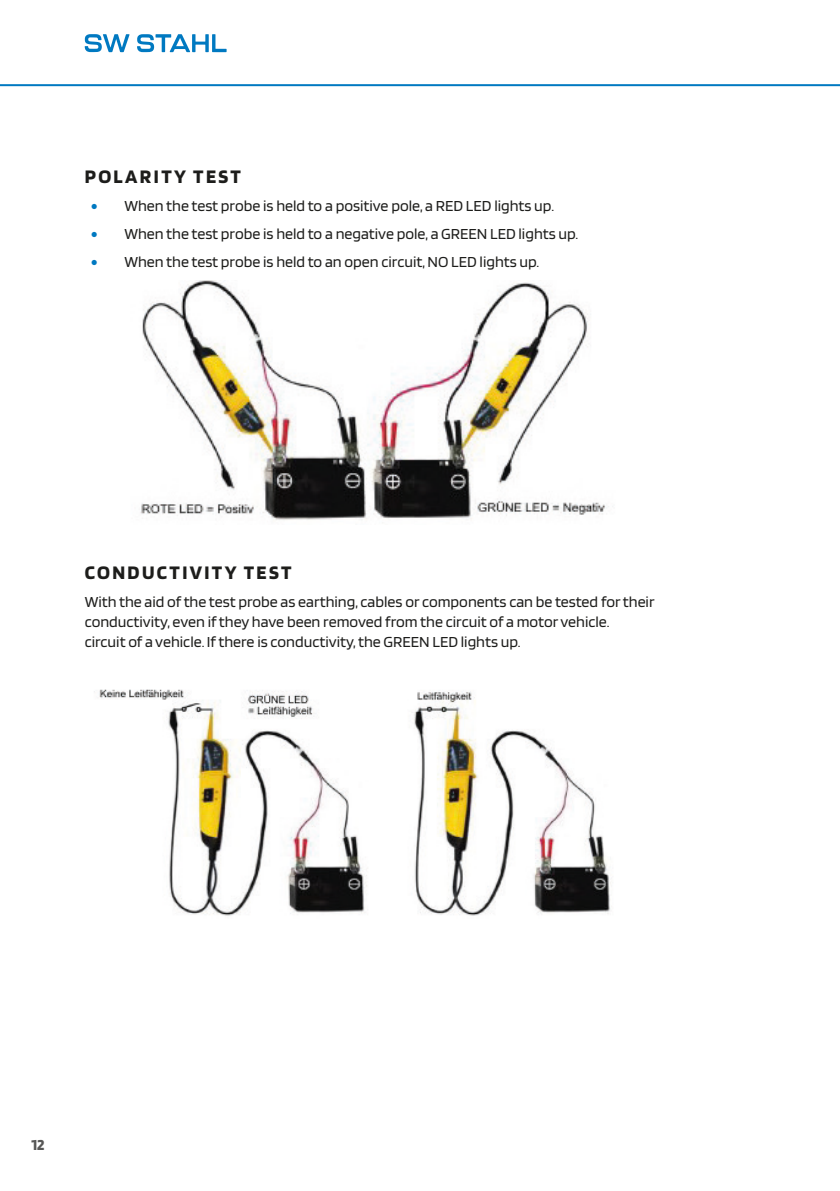
<style>
.page{position:relative;width:840px;height:1191px;background:#fff}
.page>*{position:absolute;margin:0;border:0;box-sizing:border-box;transform-origin:0 0}
.t1{font:700 20px "Blinker";letter-spacing:.12em;color:#1d1d1b}
.t2{font:16px/20px "Blinker";color:#1d1d1b}
.t3{font:700 16px "Blinker";color:#575756}
.s1{font-family:"Minion Pro";font-weight:700;font-stretch:condensed;font-size:20px;color:#0079c1}
</style>
<div class="page">
<hr style="left:0;top:84px;width:839px;height:2px;background:#0079c1">
<img style="left:140px;top:281px;width:469px;height:239px">
<img style="left:94px;top:689px;width:517px;height:227px">
<svg style="left:137px;top:34px;width:89px;height:18px"></svg>
<svg style="left:85px;top:34px;width:44px;height:18px"></svg>
<p class="t1" style="left:85px;top:166px;width:158px">POLARITY TEST</p>
<p class="t2" style="left:90px;top:196px;width:465px"><span class="s1">•</span> When the test probe is held to a positive pole, a RED LED lights up.</p>
<p class="t2" style="left:90px;top:224px;width:489px"><span class="s1">•</span> When the test probe is held to a negative pole, a GREEN LED lights up.</p>
<p class="t2" style="left:90px;top:252px;width:450px"><span class="s1">•</span> When the test probe is held to an open circuit, NO LED lights up.</p>
<p class="t1" style="left:85px;top:562px;width:208px">CONDUCTIVITY TEST</p>
<p class="t2" style="left:85px;top:592px;width:571px">With the aid of the test probe as earthing, cables or components can be tested for their conductivity, even if they have been removed from the circuit of a motor vehicle.<br>circuit of a vehicle. If there is conductivity, the GREEN LED lights up.</p>
<p class="t3" style="left:31px;top:1136px;width:15px">12</p>
</div>
